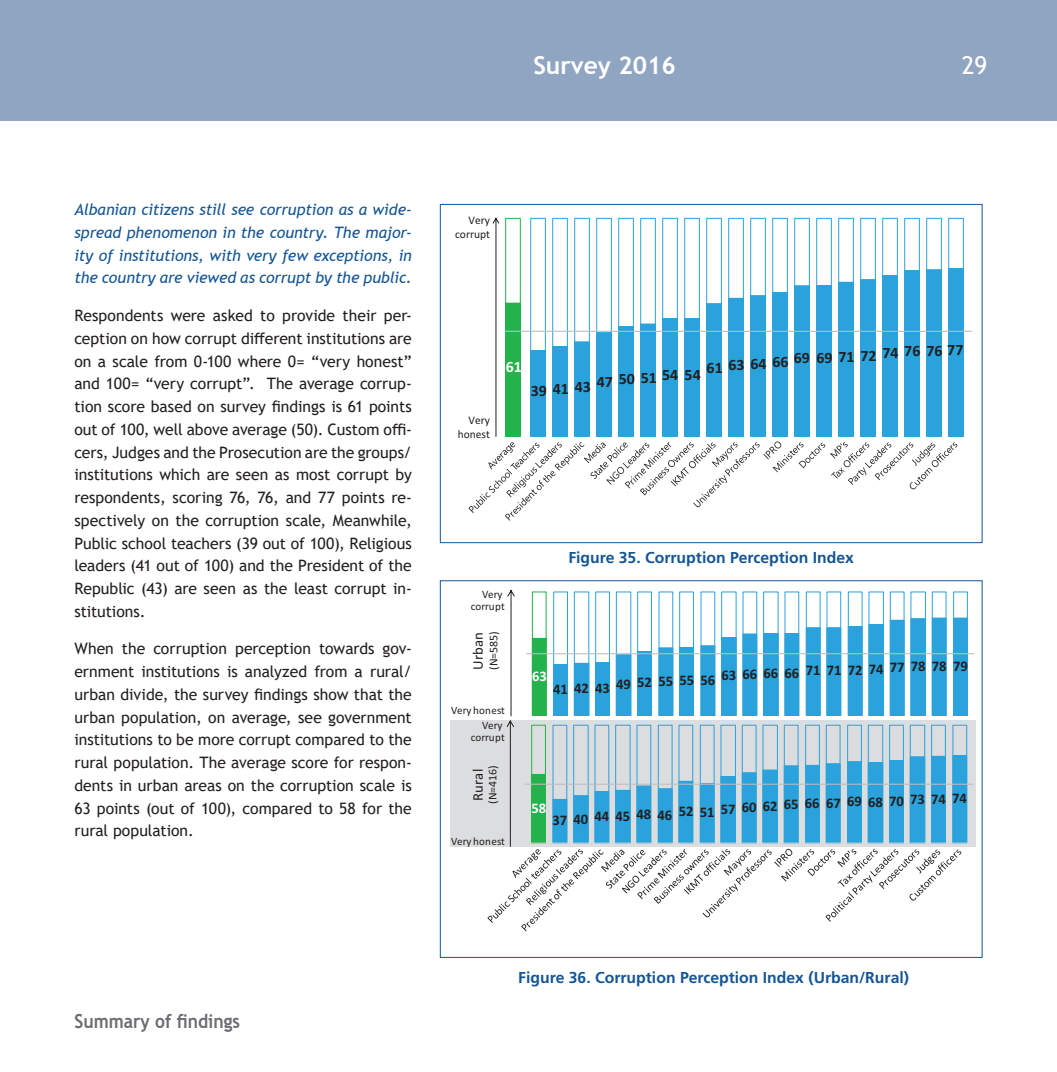
<style>
.page{position:relative;width:1057px;height:1072px;background:#fff}
.page>*{position:absolute;margin:0;border:0;box-sizing:border-box;transform-origin:0 0}
.t1{font:700 24.5px "Trebuchet MS";color:#fff}
.t2{font:24.5px "Trebuchet MS";color:#fff}
.t3{font:700 19.25px "Trebuchet MS";color:#6c6d70;scale:.91 1}
.t4{font:15.75px/22.8px "Trebuchet MS";letter-spacing:-.005em;color:#231f20;text-align:justify}
.t5{font:italic 15.75px/22.8px "Trebuchet MS";letter-spacing:-.01em;color:#145596;text-align:justify}
.t6{font:700 15.75px "Frutiger LT Std";color:#145596}
.t7{font:700 15.75px "Calibri";color:#231f20}
.t8{font:700 15.75px "Calibri";color:#fff}
.t9{font:700 14.7px "Calibri";letter-spacing:-.005em;color:#231f20}
.t10{font:14.7px "Calibri";letter-spacing:.01em;color:#231f20}
.t11{font:700 14.7px "Calibri";color:#fff}
.t12{font:11.72px "Calibri";letter-spacing:-.005em;color:#231f20}
.t13{font:11.55px/13.8px "Calibri";color:#231f20;text-align:right}
.t14{font:11.2px/12.4px "Calibri";letter-spacing:.01em;color:#231f20;text-align:right}
</style>
<div class="page">
<div style="left:0;top:0;width:1057px;height:120px;background:#90a5c1"></div>
<svg style="left:468px;top:217px;width:503px;height:303px"></svg>
<div style="left:451px;top:720px;width:525px;height:126px;background:#dcdddf"></div>
<svg style="left:487px;top:589px;width:487px;height:342px"></svg>
<h1 class="t1" style="left:533px;top:50px;width:144px">Survey 2016</h1>
<h1 class="t2" style="left:961px;top:50px;width:27px">29</h1>
<p class="t5" style="left:74px;top:198px;width:339px">Albanian citizens still see corruption as a wide&shy;spread phenomenon in the country. The major&shy;ity of institutions, with very few exceptions, in the country are viewed as corrupt by the public.</p>
<p class="t4" style="left:74px;top:304px;width:339px">Respondents were asked to provide their per&shy;ception on how corrupt different institutions are on a scale from 0-100 where 0= “very honest” and 100= “very corrupt”. The average corrup&shy;tion score based on survey findings is 61 points out of 100, well above average (50). Custom offi&shy;cers, Judges and the Prosecution are the groups/ institutions which are seen as most corrupt by respondents, scoring 76, 76, and 77 points re&shy;spectively on the corruption scale, Meanwhile, Public school teachers (39 out of 100), Religious leaders (41 out of 100) and the President of the Republic (43) are seen as the least corrupt in&shy;stitutions.</p>
<p class="t4" style="left:74px;top:637px;width:339px">When the corruption perception towards gov&shy;ernment institutions is analyzed from a rural/ urban divide, the survey findings show that the urban population, on average, see government institutions to be more corrupt compared to the rural population. The average score for respon&shy;dents in urban areas on the corruption scale is 63 points (out of 100), compared to 58 for the rural population.</p>
<p class="t13" style="left:455px;top:213px;width:36px">Very corrupt</p>
<p class="t13" style="left:458px;top:412px;width:34px">Very honest</p>
<p class="t8" style="left:506px;top:356px;width:18px">61</p>
<p class="t7" style="left:882px;top:339px;width:82px">74 76 76 77</p>
<p class="t7" style="left:794px;top:346px;width:84px">69 69 71 72</p>
<p class="t7" style="left:728px;top:352px;width:62px">63 64 66</p>
<p class="t7" style="left:706px;top:356px;width:18px">61</p>
<p class="t7" style="left:640px;top:364px;width:62px">51 54 54</p>
<p class="t7" style="left:597px;top:369px;width:40px">47 50</p>
<p class="t7" style="left:553px;top:376px;width:40px">41 43</p>
<p class="t7" style="left:531px;top:379px;width:18px">39</p>
<p class="t14" style="left:471px;top:587px;width:36px">Very corrupt</p>
<p class="t12" style="left:485px;top:669px;width:40px;rotate:-90deg">(N=585)</p>
<p class="t10" style="left:468px;top:669px;width:39px;rotate:-90deg">Urban</p>
<p class="t14" style="left:451px;top:704px;width:55px">Very honest</p>
<p class="t14" style="left:471px;top:718px;width:36px">Very corrupt</p>
<p class="t10" style="left:468px;top:801px;width:33px;rotate:-90deg">Rural</p>
<p class="t12" style="left:484px;top:804px;width:40px;rotate:-90deg">(N=416)</p>
<p class="t14" style="left:451px;top:835px;width:55px">Very honest</p>
<p class="t6" style="left:568px;top:548px;width:287px">Figure 35. Corruption Perception Index</p>
<p class="t9" style="left:869px;top:655px;width:100px">74 77 78 78 79</p>
<p class="t9" style="left:742px;top:661px;width:121px">66 66 66 71 71 72</p>
<p class="t9" style="left:721px;top:665px;width:16px">63</p>
<p class="t11" style="left:532px;top:665px;width:16px">63</p>
<p class="t9" style="left:637px;top:670px;width:79px">52 55 55 56</p>
<p class="t9" style="left:616px;top:673px;width:16px">49</p>
<p class="t9" style="left:553px;top:678px;width:58px">41 42 43</p>
<p class="t9" style="left:847px;top:789px;width:121px">69 68 70 73 74 74</p>
<p class="t9" style="left:763px;top:793px;width:79px">62 65 66 67</p>
<p class="t9" style="left:721px;top:797px;width:37px">57 60</p>
<p class="t11" style="left:531px;top:797px;width:16px">58</p>
<p class="t9" style="left:615px;top:803px;width:100px">45 48 46 52 51</p>
<p class="t9" style="left:573px;top:807px;width:37px">40 44</p>
<p class="t9" style="left:552px;top:810px;width:16px">37</p>
<p class="t3" style="left:74px;top:1008px;width:184px">Summary of findings</p>
<p class="t6" style="left:518px;top:968px;width:392px">Figure 36. Corruption Perception Index (Urban/Rural)</p>
</div>
